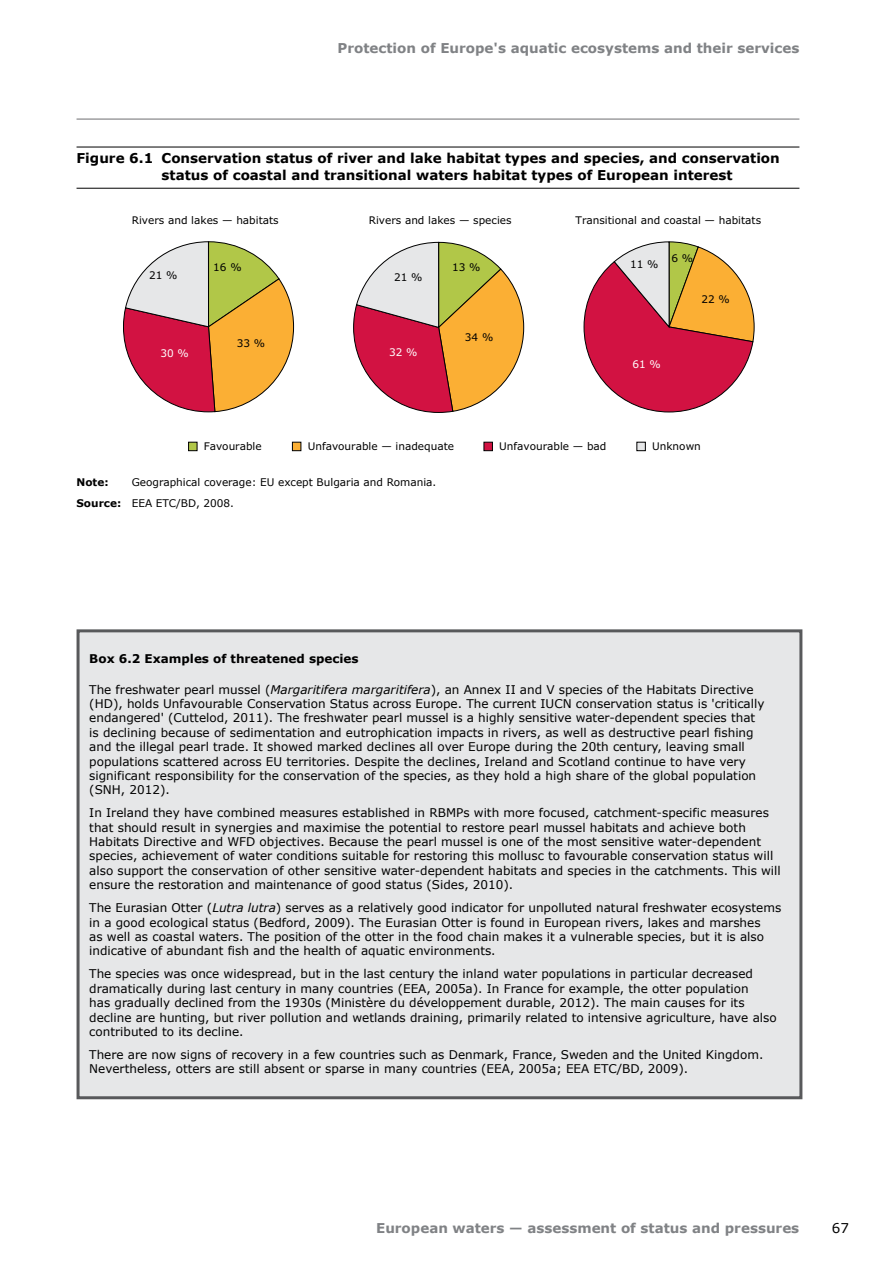
<style>
.page{position:relative;width:893px;height:1263px;background:#fff}
.page>*{position:absolute;margin:0;border:0;box-sizing:border-box;transform-origin:0 0}
.Figure_Title{font:700 13.5px/16.5px "Verdana";color:#000}
.t1{font:700 13.5px "Verdana";color:#808285}
.t2{font:13.5px "Verdana";color:#000}
.Box_text{font:12px/14.4px "Verdana";color:#000}
.Box_Text_Heading{font:700 12px "Verdana";color:#000}
.Note_Source{font:10.5px "Verdana";color:#000}
.t3{font:10.5px "Verdana";color:#fff}
.Note_Source-2{font:700 10.5px "Verdana";color:#000}
.s1{font-weight:700}
.s2{font-style:italic}
</style>
<div class="page">
<hr style="left:77px;top:119px;width:722px;height:1px;background:#6d6e71">
<div style="left:77px;top:629px;width:725px;height:470px;background:#e6e7e8;border:3px solid #58595b"></div>
<hr style="left:77px;top:147px;width:722px;height:1px;background:#000">
<hr style="left:77px;top:188px;width:722px;height:1px;background:#000">
<svg style="left:123px;top:241px;width:171px;height:171px"></svg>
<div style="left:188px;top:442px;width:9px;height:9px;background:#b1c748;border:1px solid #000"></div>
<div style="left:292px;top:442px;width:9px;height:9px;background:#fbaf34;border:1px solid #000"></div>
<div style="left:484px;top:442px;width:9px;height:9px;background:#d21242;border:1px solid #000"></div>
<div style="left:637px;top:442px;width:8px;height:9px;background:#e6e7e8;border:1px solid #000"></div>
<svg style="left:353px;top:242px;width:171px;height:171px"></svg>
<svg style="left:584px;top:241px;width:170px;height:171px"></svg>
<p class="t1" style="left:337px;top:40px;width:463px">Protection of Europe's aquatic ecosystems and their services</p>
<p class="Figure_Title" style="left:162px;top:150px;width:620px;text-indent:-85px">Figure 6.1 Conservation status of river and lake habitat types and species, and conservation status of coastal and transitional waters habitat types of European interest</p>
<p class="Note_Source" style="left:132px;top:213px;width:148px">Rivers and lakes — habitats</p>
<p class="Note_Source" style="left:369px;top:213px;width:144px">Rivers and lakes — species</p>
<p class="Note_Source" style="left:575px;top:213px;width:187px">Transitional and coastal — habitats</p>
<p class="Note_Source" style="left:149px;top:268px;width:30px">21 %</p>
<p class="t3" style="left:160px;top:346px;width:30px">30 %</p>
<p class="Note_Source" style="left:213px;top:261px;width:30px">16 %</p>
<p class="Note_Source" style="left:237px;top:336px;width:30px">33 %</p>
<p class="Note_Source" style="left:394px;top:270px;width:30px">21 %</p>
<p class="t3" style="left:389px;top:346px;width:30px">32 %</p>
<p class="Note_Source" style="left:452px;top:260px;width:30px">13 %</p>
<p class="Note_Source" style="left:465px;top:330px;width:30px">34 %</p>
<p class="Note_Source" style="left:630px;top:257px;width:30px">11 %</p>
<p class="Note_Source" style="left:671px;top:252px;width:23px">6 %</p>
<p class="Note_Source" style="left:701px;top:292px;width:30px">22 %</p>
<p class="t3" style="left:632px;top:357px;width:30px">61 %</p>
<p class="Note_Source" style="left:204px;top:439px;width:60px">Favourable</p>
<p class="Note_Source" style="left:308px;top:439px;width:148px">Unfavourable — inadequate</p>
<p class="Note_Source" style="left:499px;top:439px;width:109px">Unfavourable — bad</p>
<p class="Note_Source" style="left:652px;top:439px;width:50px">Unknown</p>
<p class="Note_Source-2" style="left:77px;top:475px;width:34px">Note:</p>
<p class="Note_Source" style="left:132px;top:475px;width:306px">Geographical coverage: EU except Bulgaria and Romania.</p>
<p class="Note_Source" style="left:77px;top:496px;width:159px"><span class="s1">Source:</span> EEA ETC/BD, 2008.</p>
<p class="Box_Text_Heading" style="left:89px;top:651px;width:271px">Box 6.2 Examples of threatened species</p>
<p class="Box_text" style="left:89px;top:682px;width:677px">The freshwater pearl mussel (<span class="s2">Margaritifera margaritifera</span>), an Annex II and V species of the Habitats Directive (HD), holds Unfavourable Conservation Status across Europe. The current IUCN conservation status is 'critically endangered' (Cuttelod, 2011). The freshwater pearl mussel is a highly sensitive water-dependent species that is declining because of sedimentation and eutrophication impacts in rivers, as well as destructive pearl fishing and the illegal pearl trade. It showed marked declines all over Europe during the 20th century, leaving small populations scattered across EU territories. Despite the declines, Ireland and Scotland continue to have very significant responsibility for the conservation of the species, as they hold a high share of the global population (SNH, 2012).</p>
<p class="Box_text" style="left:89px;top:805px;width:693px">In Ireland they have combined measures established in RBMPs with more focused, catchment-specific measures that should result in synergies and maximise the potential to restore pearl mussel habitats and achieve both Habitats Directive and WFD objectives. Because the pearl mussel is one of the most sensitive water-dependent species, achievement of water conditions suitable for restoring this mollusc to favourable conservation status will also support the conservation of other sensitive water-dependent habitats and species in the catchments. This will ensure the restoration and maintenance of good status (Sides, 2010).</p>
<p class="Box_text" style="left:89px;top:900px;width:694px">The Eurasian Otter (<span class="s2">Lutra lutra</span>) serves as a relatively good indicator for unpolluted natural freshwater ecosystems in a good ecological status (Bedford, 2009). The Eurasian Otter is found in European rivers, lakes and marshes<br>as well as coastal waters. The position of the otter in the food chain makes it a vulnerable species, but it is also indicative of abundant fish and the health of aquatic environments.</p>
<p class="Box_text" style="left:89px;top:966px;width:689px">The species was once widespread, but in the last century the inland water populations in particular decreased dramatically during last century in many countries (EEA, 2005a). In France for example, the otter population<br>has gradually declined from the 1930s (Ministère du développement durable, 2012). The main causes for its decline are hunting, but river pollution and wetlands draining, primarily related to intensive agriculture, have also contributed to its decline.</p>
<p class="Box_text" style="left:89px;top:1047px;width:676px">There are now signs of recovery in a few countries such as Denmark, France, Sweden and the United Kingdom.<br>Nevertheless, otters are still absent or sparse in many countries (EEA, 2005a; EEA ETC/BD, 2009).</p>
<p class="t1" style="left:376px;top:1219px;width:425px">European waters — assessment of status and pressures</p>
<p class="t2" style="left:832px;top:1219px;width:19px">67</p>
</div>
